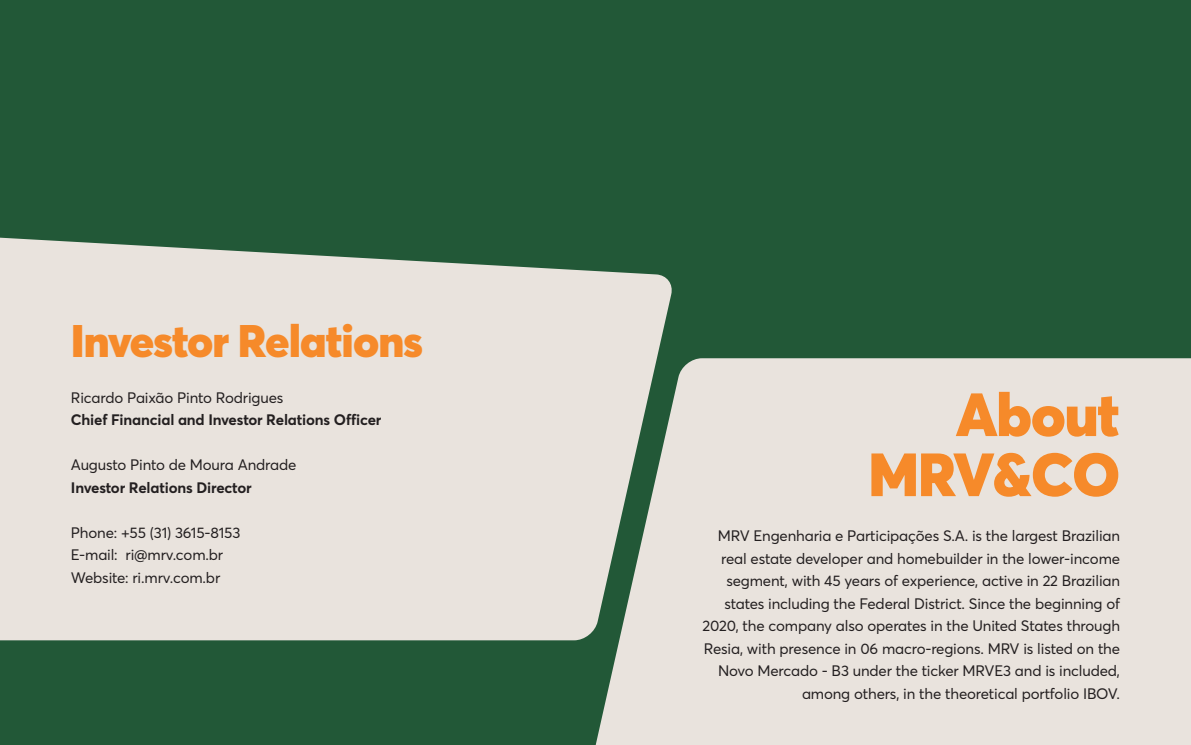
<style>
.page{position:relative;width:1191px;height:745px;background:#fff}
.page>*{position:absolute;margin:0;border:0;box-sizing:border-box;transform-origin:0 0}
.t1{font:900 60px/60px "Averta Std";letter-spacing:-.02em;color:#f68a2a;text-align:right}
.t2{font:900 45px "Averta Std";letter-spacing:-.02em;color:#f68a2a}
.t3{font:15px/22.5px "Averta Std";letter-spacing:-.01em;color:#231f20}
.t4{font:700 15px "Averta Std";letter-spacing:-.01em;color:#231f20}
</style>
<div class="page">
<div style="left:0;top:0;width:1191px;height:744px;background:#225837"></div>
<div style="left:0;top:237px;width:672px;height:403px;background:#e9e3dd"></div>
<div style="left:593px;top:358px;width:598px;height:386px;background:#e9e3dd"></div>
<h2 class="t2" style="left:71px;top:309px;width:353px">Investor Relations</h2>
<p class="t3" style="left:71px;top:385px;width:214px">Ricardo Paixão Pinto Rodrigues</p>
<p class="t4" style="left:71px;top:409px;width:312px">Chief Financial and Investor Relations Officer</p>
<p class="t3" style="left:71px;top:452px;width:227px">Augusto Pinto de Moura Andrade</p>
<p class="t4" style="left:71px;top:476px;width:182px">Investor Relations Director</p>
<p class="t3" style="left:71px;top:520px;width:171px">Phone: +55 (31) 3615-8153<br>E-mail: ri@mrv.com.br<br>Website: ri.mrv.com.br</p>
<p class="t3" style="left:702px;top:523px;width:419px;text-align:right">MRV Engenharia e Participações S.A. is the largest Brazilian real estate developer and homebuilder in the lower-income segment, with 45 years of experience, active in 22 Brazilian states including the Federal District. Since the beginning of 2020, the company also operates in the United States through Resia, with presence in 06 macro-regions. MRV is listed on the Novo Mercado - B3 under the ticker MRVE3 and is included, among others, in the theoretical portfolio IBOV.</p>
<h1 class="t1" style="left:868px;top:381px;width:253px">About<br>MRV&amp;CO</h1>
</div>
